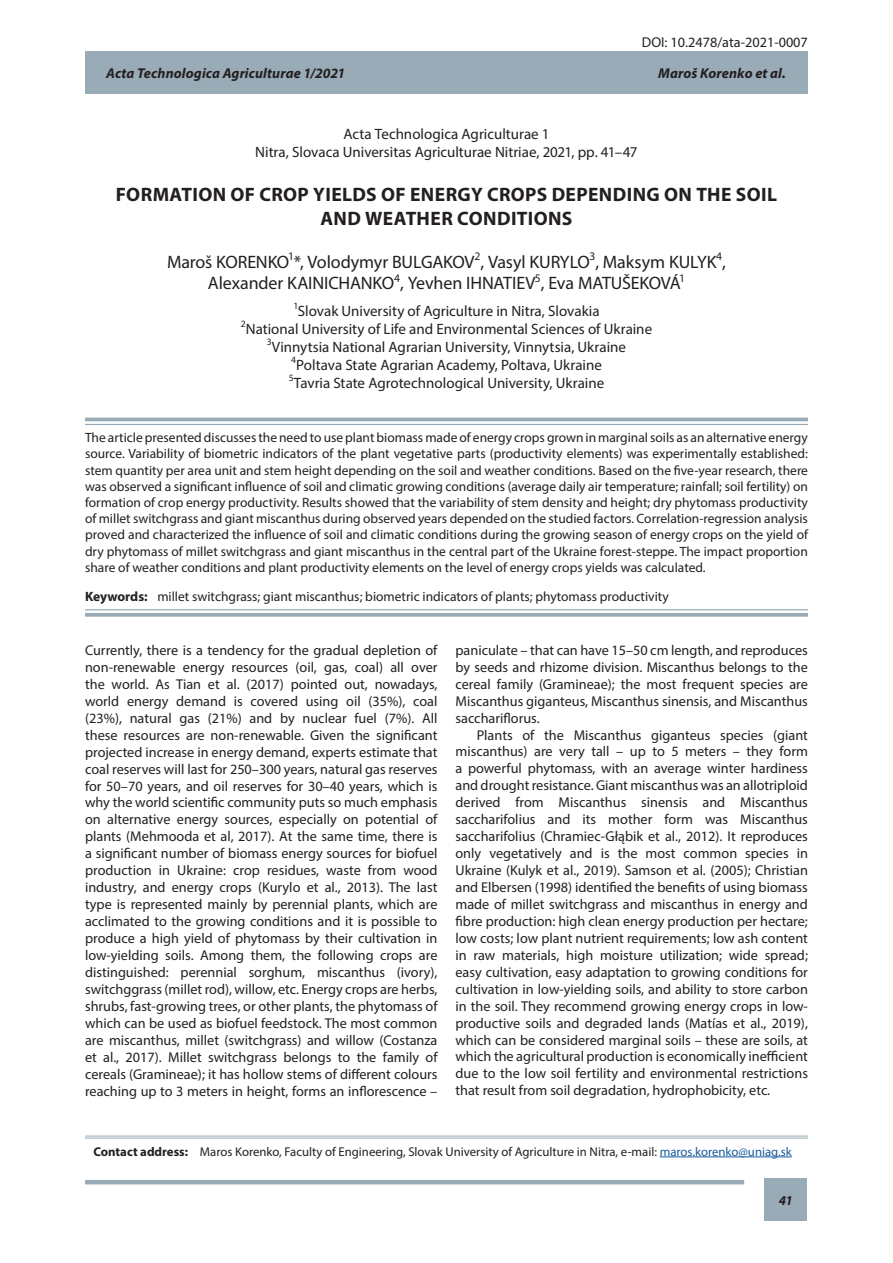
<style>
.page{position:relative;width:893px;height:1263px;background:#fff}
.page>*{position:absolute;margin:0;border:0;box-sizing:border-box;transform-origin:0 0}
.t1{font:700 19.5px/23.4px "Myriad Pro";letter-spacing:.02em;color:#231f20;text-align:center}
.t2{font:18px/21.6px "Myriad Pro";letter-spacing:-.005em;color:#231f20;text-align:center}
.t3{font:15px/18px "Myriad Pro";color:#231f20;text-align:center}
.t4{font:14.25px/17px "Myriad Pro";color:#231f20;text-align:justify}
.t5{font:italic 700 14.25px "Myriad Pro";letter-spacing:.01em;color:#231f20}
.t6{font:13.5px/16.2px "Myriad Pro";color:#231f20;text-align:justify}
.t7{font:italic 700 13.5px "Myriad Pro";color:#231f20}
.t8{font:12.75px "Myriad Pro";color:#231f20}
.s1{font-weight:700}
.s2{color:#175d9e}
</style>
<div class="page">
<div style="left:85px;top:51px;width:723px;height:43px;background:#98abb6"></div>
<div style="left:765px;top:1178px;width:42px;height:43px;background:#98abb6"></div>
<hr style="left:85px;top:1180px;width:659px;height:4px;background:#98abb6">
<hr style="left:85px;top:418px;width:723px;height:3px;background:#98abb6">
<hr style="left:85px;top:424px;width:723px;height:1px;background:#98abb6">
<hr style="left:85px;top:609px;width:723px;height:1px;background:#98abb6">
<svg style="left:85px;top:613px;width:723px;height:4px;background:#9fb1bb"></svg>
<hr style="left:85px;top:1135px;width:723px;height:1px;background:#98abb6">
<hr style="left:85px;top:1137px;width:723px;height:1px;background:#98abb6">
<hr style="left:660px;top:1156px;width:132px;height:1px;background:#175d9e">
<p class="t4" style="left:642px;top:33px;width:168px">DOI: 10.2478/ata-2021-0007</p>
<p class="t5" style="left:106px;top:64px;width:240px">Acta Technologica Agriculturae 1/2021</p>
<p class="t5" style="left:658px;top:64px;width:129px">Maroš Korenko et al.</p>
<p class="t3" style="left:255px;top:125px;width:384px">Acta Technologica Agriculturae 1<br>Nitra, Slovaca Universitas Agriculturae Nitriae, 2021, pp. 41–47</p>
<h1 class="t1" style="left:116px;top:183px;width:662px">FORMATION OF CROP YIELDS OF ENERGY CROPS DEPENDING ON THE SOIL<br>AND WEATHER CONDITIONS</h1>
<p class="t2" style="left:167px;top:251px;width:560px">Maroš KORENKO<sup>1</sup>*, Volodymyr BULGAKOV<sup>2</sup>, Vasyl KURYLO<sup>3</sup>, Maksym KULYK<sup>4</sup>,<br>Alexander KAINICHANKO<sup>4</sup>, Yevhen IHNATIEV<sup>5</sup>, Eva MATUŠEKOVÁ<sup>1</sup></p>
<p class="t3" style="left:241px;top:302px;width:413px"><sup>1</sup>Slovak University of Agriculture in Nitra, Slovakia<br><sup>2</sup>National University of Life and Environmental Sciences of Ukraine <sup>3</sup>Vinnytsia National Agrarian University, Vinnytsia, Ukraine <sup>4</sup>Poltava State Agrarian Academy, Poltava, Ukraine<br><sup>5</sup>Tavria State Agrotechnological University, Ukraine</p>
<p class="t6" style="left:85px;top:429px;width:724px">The article presented discusses the need to use plant biomass made of energy crops grown in marginal soils as an alternative energy source. Variability of biometric indicators of the plant vegetative parts (productivity elements) was experimentally established: stem quantity per area unit and stem height depending on the soil and weather conditions. Based on the five-year research, there was observed a significant influence of soil and climatic growing conditions (average daily air temperature; rainfall; soil fertility) on formation of crop energy productivity. Results showed that the variability of stem density and height; dry phytomass productivity of millet switchgrass and giant miscanthus during observed years depended on the studied factors. Correlation-regression analysis proved and characterized the influence of soil and climatic conditions during the growing season of energy crops on the yield of dry phytomass of millet switchgrass and giant miscanthus in the central part of the Ukraine forest-steppe. The impact proportion share of weather conditions and plant productivity elements on the level of energy crops yields was calculated.</p>
<p class="t6" style="left:85px;top:588px;width:585px"><span class="s1">KEYWORDS:</span> millet switchgrass; giant miscanthus; biometric indicators of plants; phytomass productivity</p>
<p class="t4" style="left:85px;top:641px;width:354px">Currently, there is a tendency for the gradual depletion of non-renewable energy resources (oil, gas, coal) all over the world. As Tian et al. (2017) pointed out, nowadays, world energy demand is covered using oil (35%), coal (23%), natural gas (21%) and by nuclear fuel (7%). All these resources are non-renewable. Given the significant projected increase in energy demand, experts estimate that coal reserves will last for 250–300 years, natural gas reserves for 50–70 years, and oil reserves for 30–40 years, which is why the world scientific community puts so much emphasis on alternative energy sources, especially on potential of plants (Mehmooda et al, 2017). At the same time, there is a significant number of biomass energy sources for biofuel production in Ukraine: crop residues, waste from wood industry, and energy crops (Kurylo et al., 2013). The last type is represented mainly by perennial plants, which are acclimated to the growing conditions and it is possible to produce a high yield of phytomass by their cultivation in low-yielding soils. Among them, the following crops are distinguished: perennial sorghum, miscanthus (ivory), switchggrass (millet rod), willow, etc. Energy crops are herbs, shrubs, fast-growing trees, or other plants, the phytomass of which can be used as biofuel feedstock. The most common are miscanthus, millet (switchgrass) and willow (Costanza et al., 2017). Millet switchgrass belongs to the family of cereals (Gramineae); it has hollow stems of different colours reaching up to 3 meters in height, forms an inflorescence –</p>
<p class="t4" style="left:455px;top:641px;width:354px">paniculate – that can have 15–50 cm length, and reproduces by seeds and rhizome division. Miscanthus belongs to the cereal family (Gramineae); the most frequent species are Miscanthus giganteus, Miscanthus sinensis, and Miscanthus sacchariflorus.</p>
<p class="t4" style="left:455px;top:726px;width:354px;text-indent:21px">Plants of the Miscanthus giganteus species (giant miscanthus) are very tall – up to 5 meters – they form a powerful phytomass, with an average winter hardiness and drought resistance. Giant miscanthus was an allotriploid derived from Miscanthus sinensis and Miscanthus saccharifolius and its mother form was Miscanthus saccharifolius (Chramiec-Głąbik et al., 2012). It reproduces only vegetatively and is the most common species in Ukraine (Kulyk et al., 2019). Samson et al. (2005); Christian and Elbersen (1998) identified the benefits of using biomass made of millet switchgrass and miscanthus in energy and fibre production: high clean energy production per hectare; low costs; low plant nutrient requirements; low ash content in raw materials, high moisture utilization; wide spread; easy cultivation, easy adaptation to growing conditions for cultivation in low-yielding soils, and ability to store carbon in the soil. They recommend growing energy crops in low&shy;productive soils and degraded lands (Matías et al., 2019), which can be considered marginal soils – these are soils, at which the agricultural production is economically inefficient due to the low soil fertility and environmental restrictions that result from soil degradation, hydrophobicity, etc.</p>
<p class="t8" style="left:94px;top:1143px;width:700px"><span class="s1">CONTACT ADDRESS:</span> Maros Korenko, Faculty of Engineering, Slovak University of Agriculture in Nitra, e-mail: <span class="s2">maros.korenko@uniag.sk</span></p>
<p class="t7" style="left:779px;top:1191px;width:16px">41</p>
</div>
